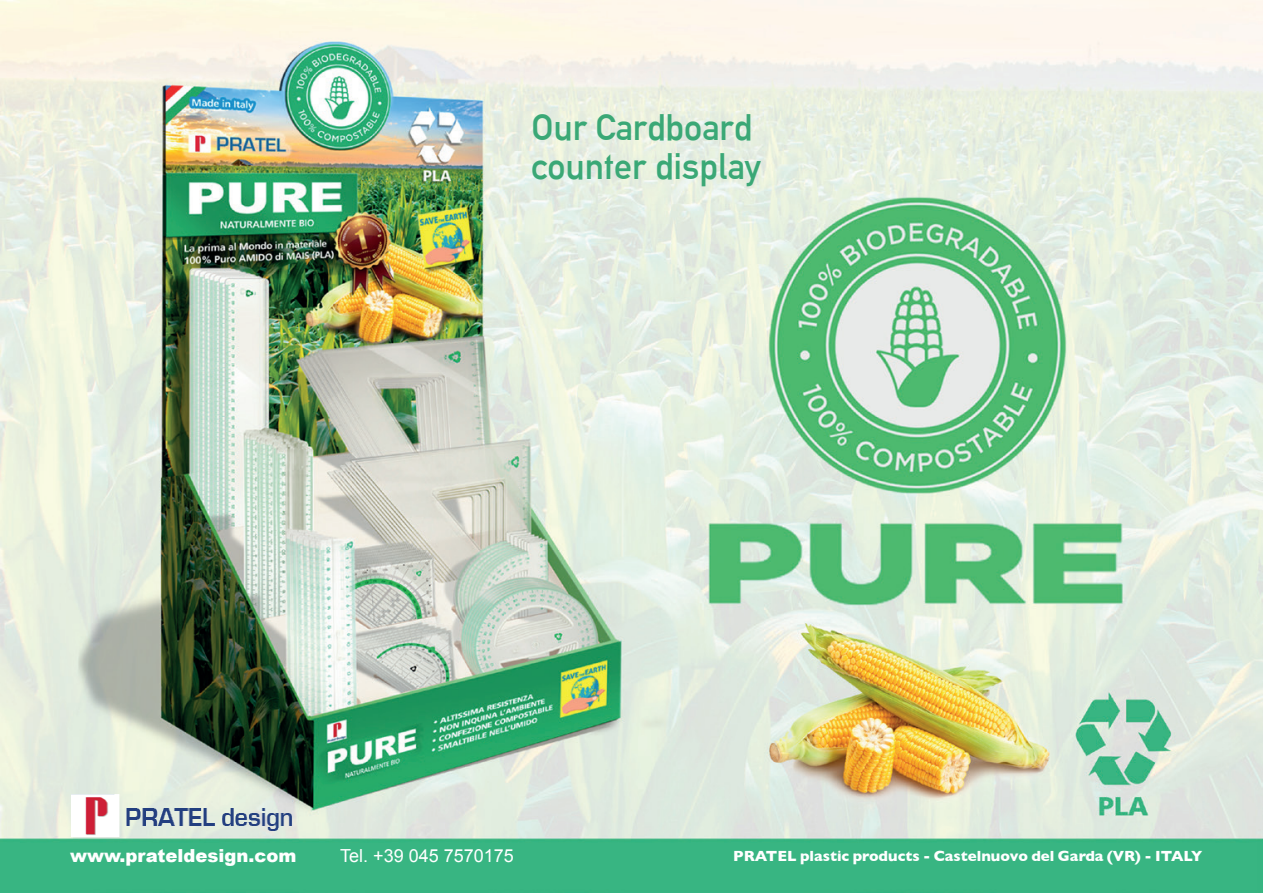
<style>
.page{position:relative;width:1263px;height:893px;background:#fff}
.page>*{position:absolute;margin:0;border:0;box-sizing:border-box;transform-origin:0 0}
.t1{font:36px/39px "Alte DIN1451 Mittelschrift";color:#3aa876}
.t2{font:900 18px "Arial";color:#fff}
.t3{font:18px "Arial";color:#fff}
.t4{font:700 15px "Gill Sans";color:#fff}
</style>
<div class="page">
<img style="left:0;top:0;width:1263px;height:893px">
<img style="left:71px;top:794px;width:237px;height:43px">
<h1 class="t1" style="left:531px;top:107px;width:231px">Our Cardboard counter display</h1>
<p class="t2" style="left:70px;top:842px;width:228px">www.prateldesign.com</p>
<p class="t3" style="left:340px;top:844px;width:175px">Tel. +39 045 7570175</p>
<p class="t4" style="left:733px;top:844px;width:471px">PRATEL plastic products - Castelnuovo del Garda (VR) - ITALY</p>
</div>
